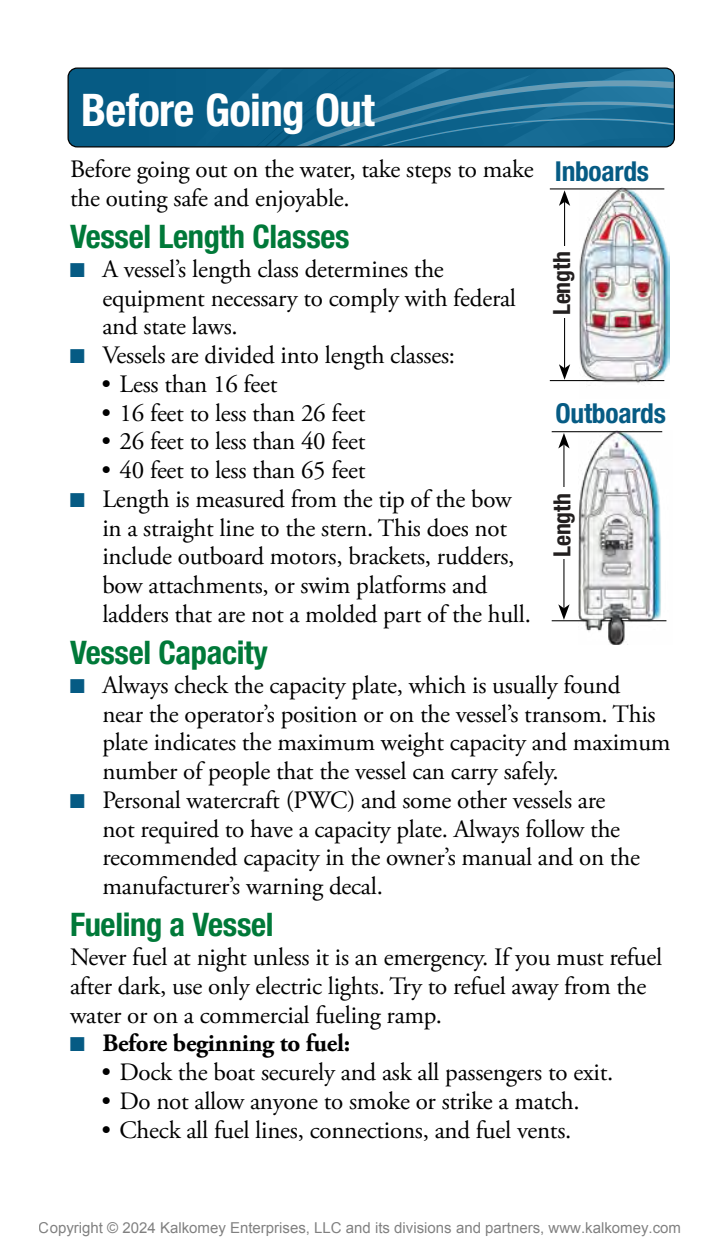
<style>
.page{position:relative;width:720px;height:1260px;background:#fff}
.page>*{position:absolute;margin:0;border:0;box-sizing:border-box;transform-origin:0 0}
.t1{font:700 condensed 45px "Helvetica Neue LT Std";letter-spacing:-.015em;color:#fff}
.t2{font:700 condensed 32.5px "Helvetica Neue LT Std";letter-spacing:-.01em;color:#007939}
.t3{font:700 condensed 27.5px "Helvetica Neue LT Std";letter-spacing:-.01em;color:#065b84}
.t4{font:25px/28.8px "Adobe Garamond Pro";letter-spacing:-.01em;color:#000}
.t5{font:700 25px "Adobe Garamond Pro";letter-spacing:-.01em;color:#000}
.t6{font:700 condensed 23.75px "Helvetica Neue LT Std";letter-spacing:-.01em;color:#221f1f}
.t7{font:15px "Arial";color:rgb(0 0 0/.5)}
.s1{color:#065b84}
</style>
<div class="page">
<div style="left:68px;top:68px;width:606px;height:79px;background:#065b84;border-radius:9px"></div>
<svg style="left:247px;top:68px;width:427px;height:78px"></svg>
<div style="left:68px;top:68px;width:607px;height:80px;border:1px solid #000;border-radius:9px"></div>
<hr style="left:550px;top:188px;width:114px;height:1px;background:#000">
<hr style="left:550px;top:380px;width:114px;height:1px;background:#000">
<hr style="left:564px;top:202px;width:1px;height:166px;background:#000">
<svg style="left:559px;top:190px;width:11px;height:16px"></svg>
<svg style="left:559px;top:364px;width:11px;height:16px"></svg>
<div style="left:547px;top:246px;width:29px;height:71px;background:#fff"></div>
<hr style="left:552px;top:431px;width:110px;height:1px;background:#000">
<hr style="left:552px;top:620px;width:114px;height:1px;background:#000">
<hr style="left:563px;top:445px;width:1px;height:163px;background:#000">
<svg style="left:558px;top:433px;width:12px;height:16px"></svg>
<svg style="left:558px;top:604px;width:12px;height:16px"></svg>
<div style="left:542px;top:488px;width:40px;height:71px;background:#fff"></div>
<img style="left:579px;top:431px;width:88px;height:214px">
<img style="left:579px;top:188px;width:91px;height:198px">
<h1 class="t1" style="left:81px;top:83px;width:295px">Before Going Out</h1>
<p class="t4" style="left:70px;top:156px;width:465px">Before going out on the water, take steps to make the outing safe and enjoyable.</p>
<h2 class="t2" style="left:70px;top:217px;width:281px">Vessel Length Classes</h2>
<p class="t4" style="left:102px;top:256px;width:415px;text-indent:-32px"><span class="s1">■</span> A vessel’s length class determines the equipment necessary to comply with federal and state laws.</p>
<p class="t4" style="left:70px;top:342px;width:387px"><span class="s1">■</span> Vessels are divided into length classes:</p>
<p class="t4" style="left:101px;top:371px;width:178px">• Less than 16 feet</p>
<p class="t4" style="left:101px;top:399px;width:266px">• 16 feet to less than 26 feet</p>
<p class="t4" style="left:101px;top:428px;width:266px">• 26 feet to less than 40 feet</p>
<p class="t4" style="left:101px;top:457px;width:266px">• 40 feet to less than 65 feet</p>
<p class="t4" style="left:102px;top:486px;width:430px;text-indent:-32px"><span class="s1">■</span> Length is measured from the tip of the bow in a straight line to the stern. This does not include outboard motors, brackets, rudders, bow attachments, or swim platforms and ladders that are not a molded part of the hull.</p>
<h2 class="t2" style="left:70px;top:633px;width:199px">Vessel Capacity</h2>
<p class="t4" style="left:102px;top:671px;width:570px;text-indent:-32px"><span class="s1">■</span> Always check the capacity plate, which is usually found<br>near the operator’s position or on the vessel’s transom. This plate indicates the maximum weight capacity and maximum number of people that the vessel can carry safely.</p>
<p class="t4" style="left:102px;top:786px;width:539px;text-indent:-32px"><span class="s1">■</span> Personal watercraft (PWC) and some other vessels are not required to have a capacity plate. Always follow the recommended capacity in the owner’s manual and on the manufacturer’s warning decal.</p>
<h2 class="t2" style="left:70px;top:905px;width:205px">Fueling a Vessel</h2>
<p class="t4" style="left:70px;top:944px;width:594px">Never fuel at night unless it is an emergency. If you must refuel after dark, use only electric lights. Try to refuel away from the water or on a commercial fueling ramp.</p>
<p class="t5" style="left:70px;top:1029px;width:282px"><span class="s1">■</span> Before beginning to fuel:</p>
<p class="t4" style="left:101px;top:1059px;width:513px">• Dock the boat securely and ask all passengers to exit.</p>
<p class="t4" style="left:101px;top:1087px;width:480px">• Do not allow anyone to smoke or strike a match.</p>
<p class="t4" style="left:102px;top:1116px;width:471px">• Check all fuel lines, connections, and fuel vents.</p>
<p class="t3" style="left:555px;top:155px;width:96px">Inboards</p>
<p class="t6" style="left:547px;top:315px;width:65px;rotate:-90deg">Length</p>
<p class="t3" style="left:556px;top:397px;width:112px">Outboards</p>
<p class="t6" style="left:548px;top:557px;width:65px;rotate:-90deg">Length</p>
<p class="t7" style="left:39px;top:1218px;width:644px">Copyright © 2024 Kalkomey Enterprises, LLC and its divisions and partners, www.kalkomey.com</p>
</div>
